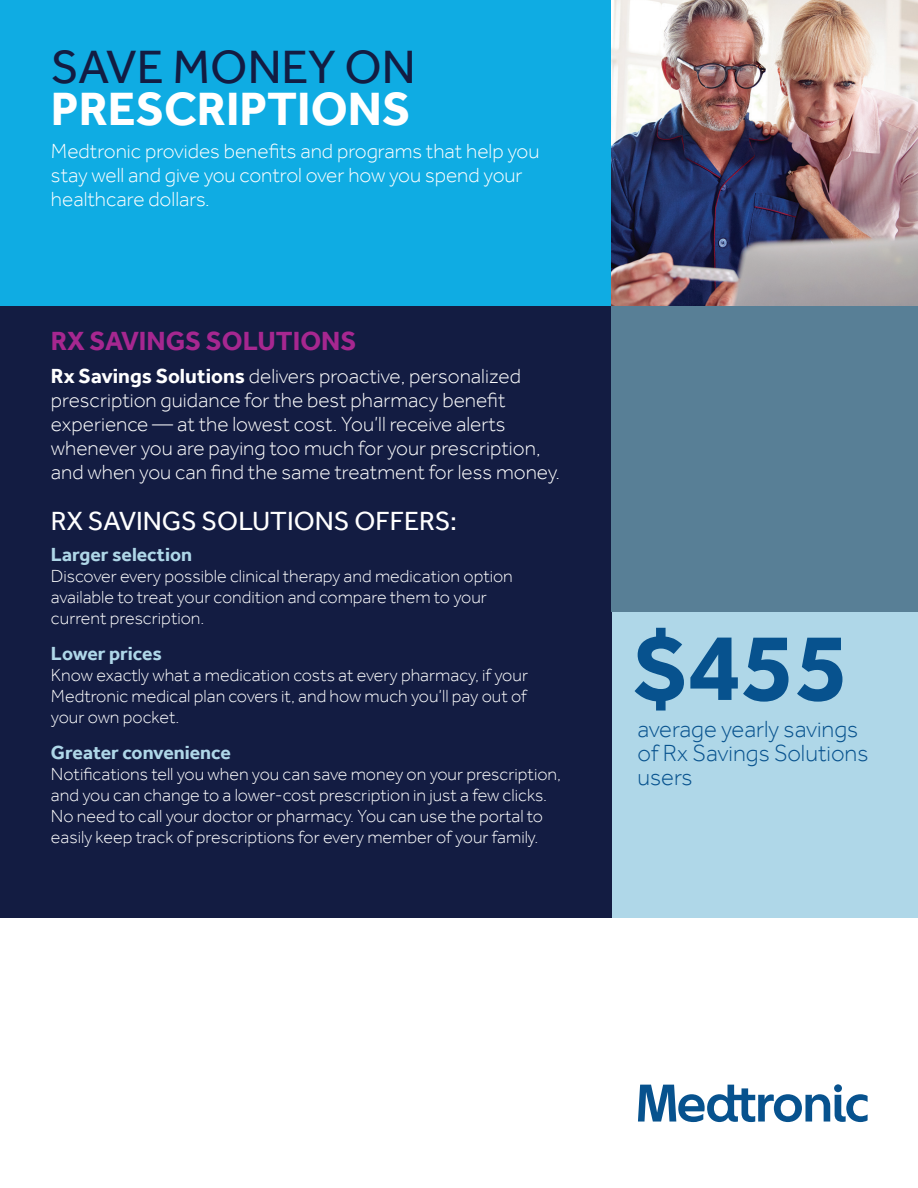
<style>
.page{position:relative;width:918px;height:1188px;background:#fff}
.page>*{position:absolute;margin:0;border:0;box-sizing:border-box;transform-origin:0 0}
.t1{font:700 99px "Effra";color:#07528e}
.t2{font:700 48px "Effra";color:#fff}
.t3{font:48px "Effra";color:#131c42}
.t4{font:27px "Effra";color:#fff}
.t5{font:700 27px "Effra";color:#a62790}
.t6{font:300 24px/24px "Effra";color:#07528e}
.t7{font:300 21px/24px "Effra";color:#fff}
.t8{font:700 19.5px "Effra";color:#afd7e8}
.t9{font:300 18px/21px "Effra";color:#fff}
.s1{font-weight:700}
</style>
<div class="page">
<div style="left:0;top:0;width:612px;height:306px;background:#0face3"></div>
<div style="left:612px;top:612px;width:306px;height:306px;background:#afd7e8"></div>
<div style="left:0;top:306px;width:612px;height:612px;background:#131c42"></div>
<img style="left:612px;top:0;width:306px;height:306px">
<div style="left:612px;top:306px;width:306px;height:306px;background:#587f96"></div>
<svg style="left:638px;top:1084px;width:230px;height:38px"></svg>
<h2 class="t3" style="left:51px;top:39px;width:366px">SAVE MONEY ON</h2>
<h2 class="t2" style="left:51px;top:80px;width:361px">PRESCRIPTIONS</h2>
<p class="t7" style="left:51px;top:139px;width:490px">Medtronic provides benefits and programs that help you stay well and give you control over how you spend your healthcare dollars.</p>
<h3 class="t5" style="left:51px;top:324px;width:307px">RX SAVINGS SOLUTIONS</h3>
<p class="t7" style="left:51px;top:364px;width:511px"><span class="s1">Rx Savings Solutions</span> delivers proactive, personalized prescription guidance for the best pharmacy benefit experience — at the lowest cost. You’ll receive alerts whenever you are paying too much for your prescription, and when you can find the same treatment for less money.</p>
<h3 class="t4" style="left:51px;top:505px;width:408px">RX SAVINGS SOLUTIONS OFFERS:</h3>
<p class="t8" style="left:51px;top:543px;width:143px">Larger selection</p>
<p class="t9" style="left:51px;top:566px;width:463px">Discover every possible clinical therapy and medication option available to treat your condition and compare them to your current prescription.</p>
<p class="t8" style="left:51px;top:642px;width:113px">Lower prices</p>
<p class="t9" style="left:51px;top:665px;width:479px;text-align:justify">Know exactly what a medication costs at every pharmacy, if your Medtronic medical plan covers it, and how much you’ll pay out of your own pocket.</p>
<p class="t8" style="left:51px;top:741px;width:181px">Greater convenience</p>
<p class="t9" style="left:51px;top:764px;width:512px">Notifications tell you when you can save money on your prescription, and you can change to a lower-cost prescription in just a few clicks.<br>No need to call your doctor or pharmacy. You can use the portal to easily keep track of prescriptions for every member of your family.</p>
<h1 class="t1" style="left:634px;top:607px;width:217px">$455</h1>
<h3 class="t6" style="left:637px;top:717px;width:233px">average yearly savings of Rx Savings Solutions users</h3>
</div>
